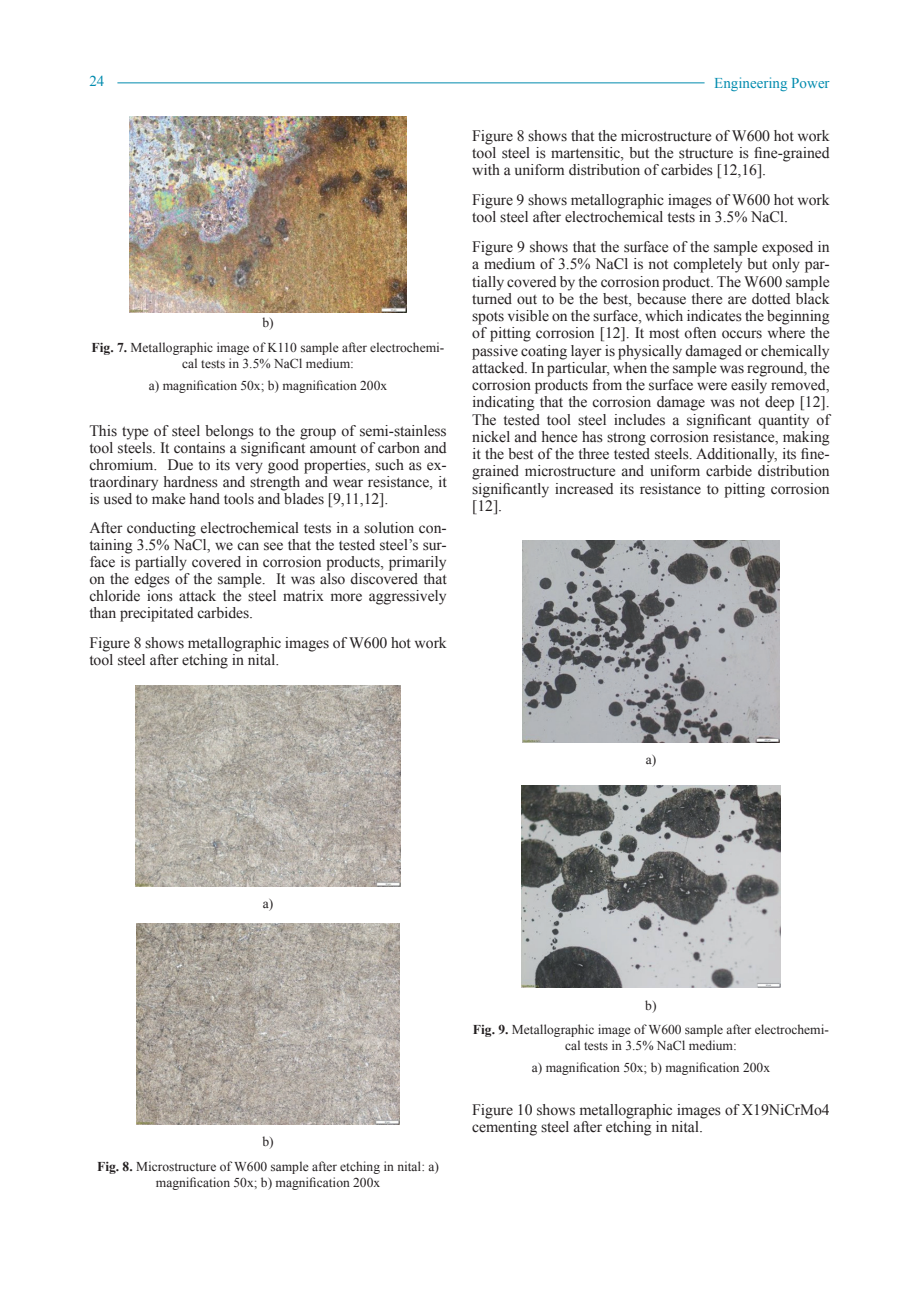
<style>
.page{position:relative;width:919px;height:1289px;background:#fff}
.page>*{position:absolute;margin:0;border:0;box-sizing:border-box;transform-origin:0 0}
.t1{font:15.75px/17.2px "Times New Roman";letter-spacing:-.005em;color:#231f20;text-align:justify}
.t2{font:15px "Times New Roman";color:#008bae}
.t3{font:13.5px/24.8px "Times New Roman";color:#231f20;text-align:center}
.s1{font-weight:700}
</style>
<div class="page">
<hr style="left:117px;top:82px;width:587px;height:1px;background:#008bae">
<img style="left:129px;top:117px;width:278px;height:195px">
<img style="left:136px;top:685px;width:264px;height:201px">
<img style="left:137px;top:923px;width:262px;height:200px">
<img style="left:522px;top:540px;width:257px;height:202px">
<img style="left:521px;top:785px;width:259px;height:202px">
<p class="t2" style="left:89px;top:71px;width:17px">24</p>
<p class="t2" style="left:714px;top:73px;width:117px">Engineering Power</p>
<p class="t3" style="left:92px;top:310px;width:354px">b)<br><span class="s1">Fig. 7.</span> Metallographic image of K110 sample after electrochemi-</p>
<p class="t3" style="left:149px;top:353px;width:240px;line-height:21.5px">cal tests in 3.5% NaCl medium:<br>a) magnification 50x; b) magnification 200x</p>
<p class="t1" style="left:89px;top:422px;width:359px">This type of steel belongs to the group of semi-stainless tool steels. It contains a significant amount of carbon and chromium. Due to its very good properties, such as ex&shy;traordinary hardness and strength and wear resistance, it is used to make hand tools and blades [9,11,12].</p>
<p class="t1" style="left:89px;top:519px;width:359px">After conducting electrochemical tests in a solution con&shy;taining 3.5% NaCl, we can see that the tested steel’s sur&shy;face is partially covered in corrosion products, primarily on the edges of the sample. It was also discovered that chloride ions attack the steel matrix more aggressively than precipitated carbides.</p>
<p class="t1" style="left:89px;top:633px;width:359px">Figure 8 shows metallographic images of W600 hot work tool steel after etching in nital.</p>
<p class="t1" style="left:472px;top:126px;width:359px">Figure 8 shows that the microstructure of W600 hot work tool steel is martensitic, but the structure is fine-grained with a uniform distribution of carbides [12,16].</p>
<p class="t1" style="left:472px;top:191px;width:359px">Figure 9 shows metallographic images of W600 hot work tool steel after electrochemical tests in 3.5% NaCl.</p>
<p class="t1" style="left:472px;top:238px;width:359px">Figure 9 shows that the surface of the sample exposed in a medium of 3.5% NaCl is not completely but only par&shy;tially covered by the corrosion product. The W600 sample turned out to be the best, because there are dotted black spots visible on the surface, which indicates the beginning of pitting corrosion [12]. It most often occurs where the passive coating layer is physically damaged or chemically attacked. In particular, when the sample was reground, the corrosion products from the surface were easily removed, indicating that the corrosion damage was not deep [12].<br>The tested tool steel includes a significant quantity of nickel and hence has strong corrosion resistance, making it the best of the three tested steels. Additionally, its fine&shy;grained microstructure and uniform carbide distribution significantly increased its resistance to pitting corrosion [12].</p>
<p class="t3" style="left:645px;top:746px;width:12px">a)</p>
<p class="t3" style="left:263px;top:891px;width:12px">a)</p>
<p class="t3" style="left:97px;top:1129px;width:343px">b)<br><span class="s1">Fig. 8.</span> Microstructure of W600 sample after etching in nital: a)</p>
<p class="t3" style="left:156px;top:1169px;width:226px">magnification 50x; b) magnification 200x</p>
<p class="t3" style="left:473px;top:992px;width:357px">b)<br><span class="s1">Fig. 9.</span> Metallographic image of W600 sample after electrochemi-</p>
<p class="t3" style="left:532px;top:1034px;width:240px;line-height:21.5px">cal tests in 3.5% NaCl medium:<br>a) magnification 50x; b) magnification 200x</p>
<p class="t1" style="left:472px;top:1100px;width:359px">Figure 10 shows metallographic images of X19NiCrMo4 cementing steel after etching in nital.</p>
</div>
